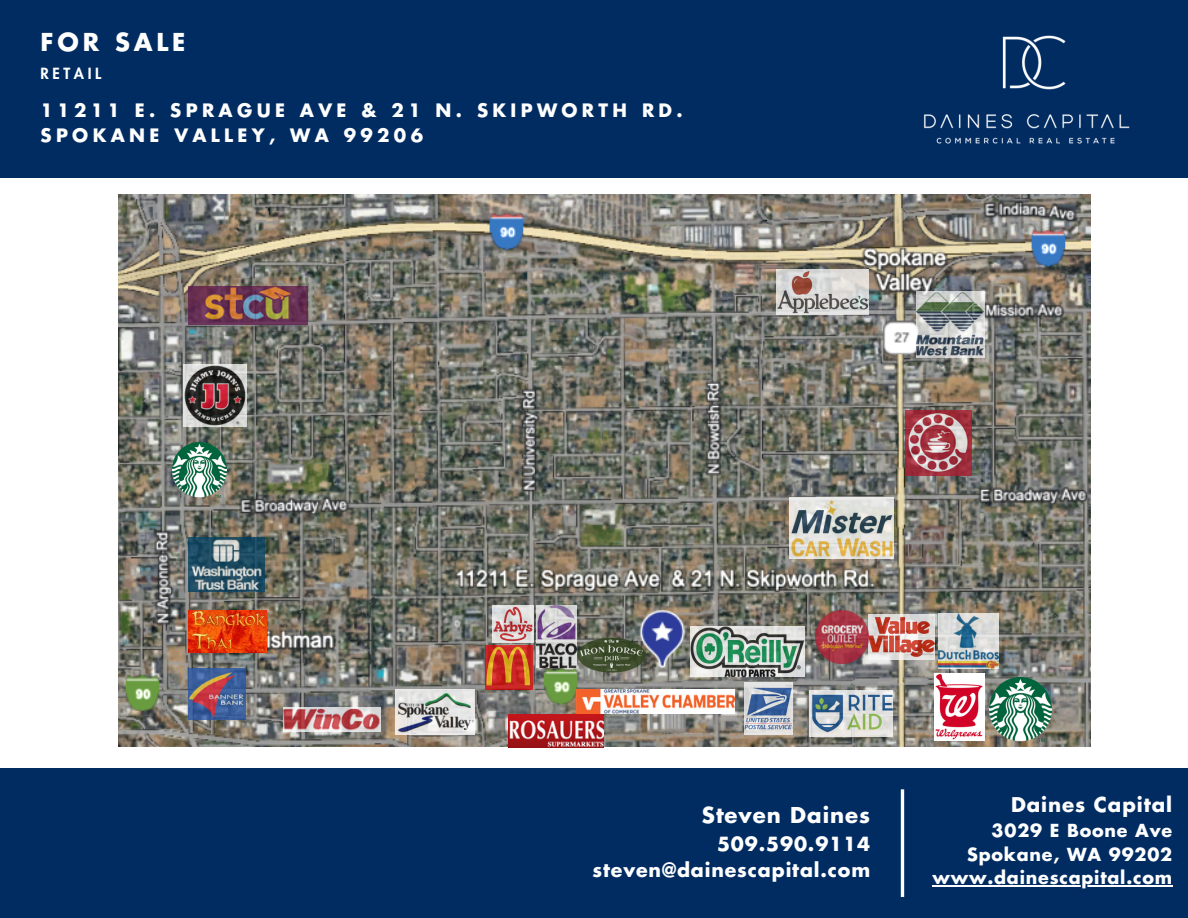
<style>
.page{position:relative;width:1188px;height:918px;background:#fff}
.page>*{position:absolute;margin:0;border:0;box-sizing:border-box;transform-origin:0 0}
.t1{font:700 24.15px "Futura LT Pro";letter-spacing:.16em;color:#fff}
.t2{font:700 21.3px "Futura LT Pro";letter-spacing:.045em;color:#fff}
.t3{font:700 19.8px "Futura LT Pro";letter-spacing:.045em;color:#fff}
.t4{font:700 19.05px/25.8px "Futura LT Pro";letter-spacing:.045em;color:#fff;text-align:right}
.t5{font:700 18.15px/24.8px "Futura LT Pro";letter-spacing:.24em;color:#fff}
.t6{font:700 17.55px/23.7px "Futura LT Pro";letter-spacing:.045em;color:#fff;text-align:right}
.t7{font:800 15px "Futura LT Pro";letter-spacing:.24em;color:#fff}
</style>
<div class="page">
<div style="left:0;top:768px;width:1188px;height:150px;background:#012c62"></div>
<img style="left:119px;top:194px;width:972px;height:552px">
<img style="left:284px;top:708px;width:96px;height:24px">
<img style="left:189px;top:538px;width:76px;height:53px">
<img style="left:173px;top:443px;width:53px;height:55px">
<img style="left:189px;top:611px;width:77px;height:41px">
<img style="left:189px;top:669px;width:56px;height:50px">
<img style="left:184px;top:364px;width:62px;height:63px">
<img style="left:189px;top:286px;width:119px;height:39px">
<img style="left:396px;top:690px;width:79px;height:44px">
<img style="left:509px;top:715px;width:95px;height:33px">
<img style="left:485px;top:645px;width:48px;height:45px">
<img style="left:536px;top:605px;width:40px;height:63px">
<img style="left:493px;top:605px;width:40px;height:38px">
<img style="left:577px;top:690px;width:157px;height:23px">
<img style="left:577px;top:636px;width:69px;height:38px">
<img style="left:691px;top:626px;width:114px;height:51px">
<img style="left:744px;top:682px;width:49px;height:52px">
<img style="left:934px;top:673px;width:51px;height:67px">
<img style="left:810px;top:690px;width:83px;height:46px">
<img style="left:869px;top:615px;width:66px;height:44px">
<img style="left:815px;top:611px;width:54px;height:53px">
<img style="left:989px;top:677px;width:63px;height:64px">
<img style="left:939px;top:613px;width:59px;height:55px">
<img style="left:790px;top:497px;width:104px;height:61px">
<img style="left:906px;top:410px;width:65px;height:66px">
<img style="left:916px;top:292px;width:69px;height:65px">
<img style="left:777px;top:270px;width:92px;height:44px">
<hr style="left:901px;top:789px;width:3px;height:108px;background:#fff">
<hr style="left:933px;top:886px;width:240px;height:1px;background:#fff">
<div style="left:0;top:0;width:1188px;height:178px;background:#012c62"></div>
<img style="left:923px;top:35px;width:207px;height:109px">
<p class="t1" style="left:41px;top:31px;width:147px">FOR SALE</p>
<p class="t7" style="left:41px;top:66px;width:62px">RETAIL</p>
<p class="t5" style="left:41px;top:99px;width:644px">11211 E. SPRAGUE AVE &amp; 21 N. SKIPWORTH RD.<br>SPOKANE VALLEY, WA 99206</p>
<h1 class="t5" style="left:73px;top:118px;width:225px">820 W. 7TH AVE.</h1>
<p class="t2" style="left:702px;top:805px;width:170px">Steven Daines</p>
<p class="t4" style="left:593px;top:832px;width:279px">509.590.9114 steven@dainescapital.com</p>
<h2 class="t3" style="left:1011px;top:796px;width:163px">Daines Capital</h2>
<h2 class="t6" style="left:967px;top:820px;width:207px">3029 E Boone Ave<br>Spokane, WA 99202</h2>
<h2 class="t6" style="left:933px;top:867px;width:241px">www.dainescapital.com</h2>
</div>
